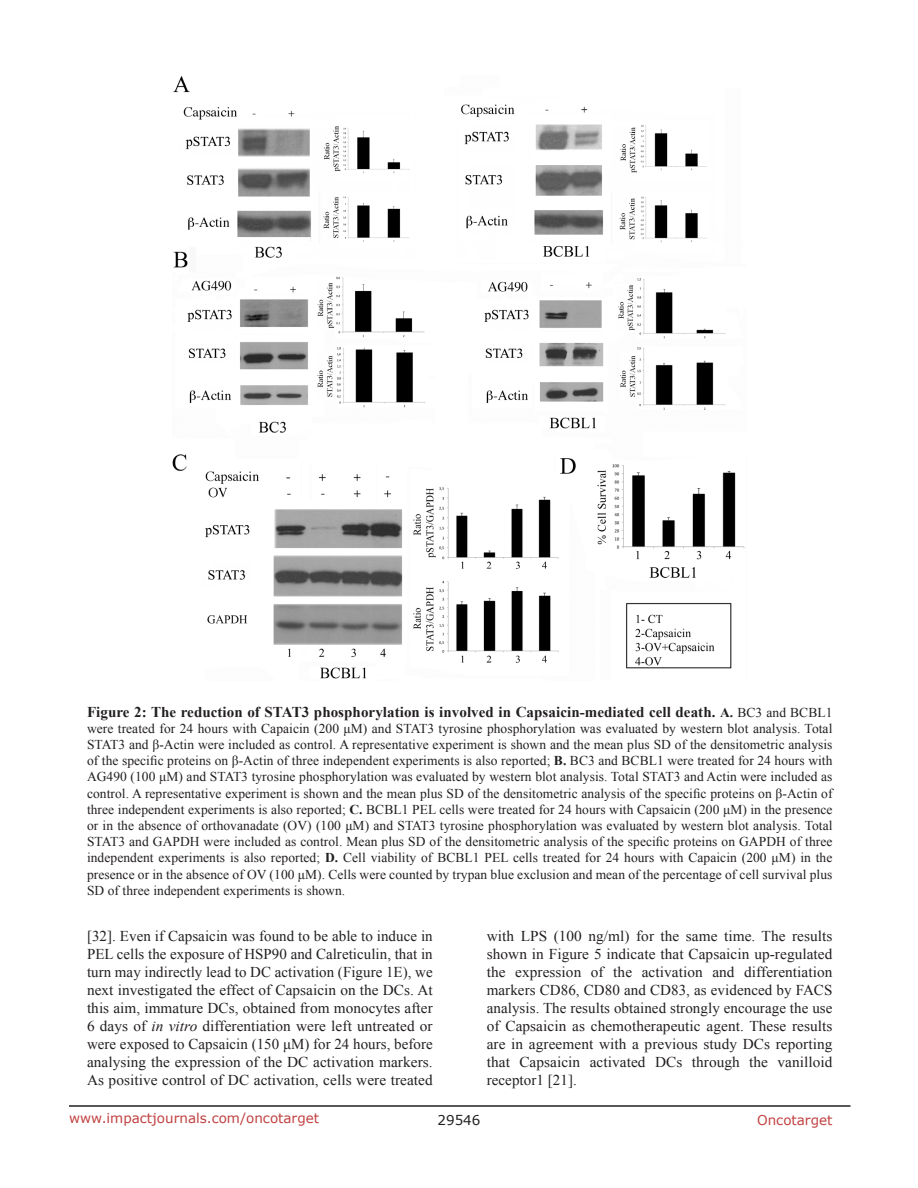
<style>
.page{position:relative;width:918px;height:1188px;background:#fff}
.page>*{position:absolute;margin:0;border:0;box-sizing:border-box;transform-origin:0 0}
.BodyText{font:15px/18px "Times New Roman";letter-spacing:.005em;color:#231f20;text-align:justify}
.FigureText{font:700 15px "Times New Roman";letter-spacing:.005em;color:#231f20}
.FigureText-2{font:13.5px/16.2px "Times New Roman";letter-spacing:.005em;color:#231f20;text-align:justify}
.t1{font:13.5px "Verdana";color:#c24141}
.t2{font:13.5px "Verdana";color:#231f20}
.s1{font-size:13.5px}
.s2{font-weight:400;font-size:13.5px}
.s3{font-weight:700}
.s4{font-style:italic}
</style>
<div class="page">
<hr style="left:69px;top:1105px;width:781px;height:2px;background:#231f20">
<img style="left:173px;top:76px;width:572px;height:603px">
<p class="FigureText" style="left:87px;top:701px;width:747px">Figure 2: The reduction of STAT3 phosphorylation is involved in Capsaicin-mediated cell death. <span class="s1">A.</span> <span class="s2">BC3 and BCBL1</span></p>
<p class="FigureText-2" style="left:87px;top:720px;width:747px">were treated for 24 hours with Capaicin (200 μM) and STAT3 tyrosine phosphorylation was evaluated by western blot analysis. Total STAT3 and β-Actin were included as control. A representative experiment is shown and the mean plus SD of the densitometric analysis of the specific proteins on β-Actin of three independent experiments is also reported; <span class="s3">B.</span> BC3 and BCBL1 were treated for 24 hours with AG490 (100 μM) and STAT3 tyrosine phosphorylation was evaluated by western blot analysis. Total STAT3 and Actin were included as control. A representative experiment is shown and the mean plus SD of the densitometric analysis of the specific proteins on β-Actin of three independent experiments is also reported; <span class="s3">C.</span> BCBL1 PEL cells were treated for 24 hours with Capsaicin (200 μM) in the presence or in the absence of orthovanadate (OV) (100 μM) and STAT3 tyrosine phosphorylation was evaluated by western blot analysis. Total STAT3 and GAPDH were included as control. Mean plus SD of the densitometric analysis of the specific proteins on GAPDH of three independent experiments is also reported; <span class="s3">D.</span> Cell viability of BCBL1 PEL cells treated for 24 hours with Capaicin (200 μM) in the presence or in the absence of OV (100 μM). Cells were counted by trypan blue exclusion and mean of the percentage of cell survival plus SD of three independent experiments is shown.</p>
<p class="BodyText" style="left:87px;top:927px;width:347px">[32]. Even if Capsaicin was found to be able to induce in PEL cells the exposure of HSP90 and Calreticulin, that in turn may indirectly lead to DC activation (Figure 1E), we next investigated the effect of Capsaicin on the DCs. At this aim, immature DCs, obtained from monocytes after 6 days of <span class="s4">in vitro</span> differentiation were left untreated or were exposed to Capsaicin (150 μM) for 24 hours, before analysing the expression of the DC activation markers.<br>As positive control of DC activation, cells were treated</p>
<p class="BodyText" style="left:487px;top:927px;width:347px">with LPS (100 ng/ml) for the same time. The results shown in Figure 5 indicate that Capsaicin up-regulated the expression of the activation and differentiation markers CD86, CD80 and CD83, as evidenced by FACS analysis. The results obtained strongly encourage the use of Capsaicin as chemotherapeutic agent. These results are in agreement with a previous study DCs reporting that Capsaicin activated DCs through the vanilloid receptor1 [21].</p>
<p class="t1" style="left:69px;top:1109px;width:252px">www.impactjournals.com/oncotarget</p>
<p class="t2" style="left:438px;top:1111px;width:44px">29546</p>
<p class="t1" style="left:757px;top:1111px;width:77px">Oncotarget</p>
</div>
